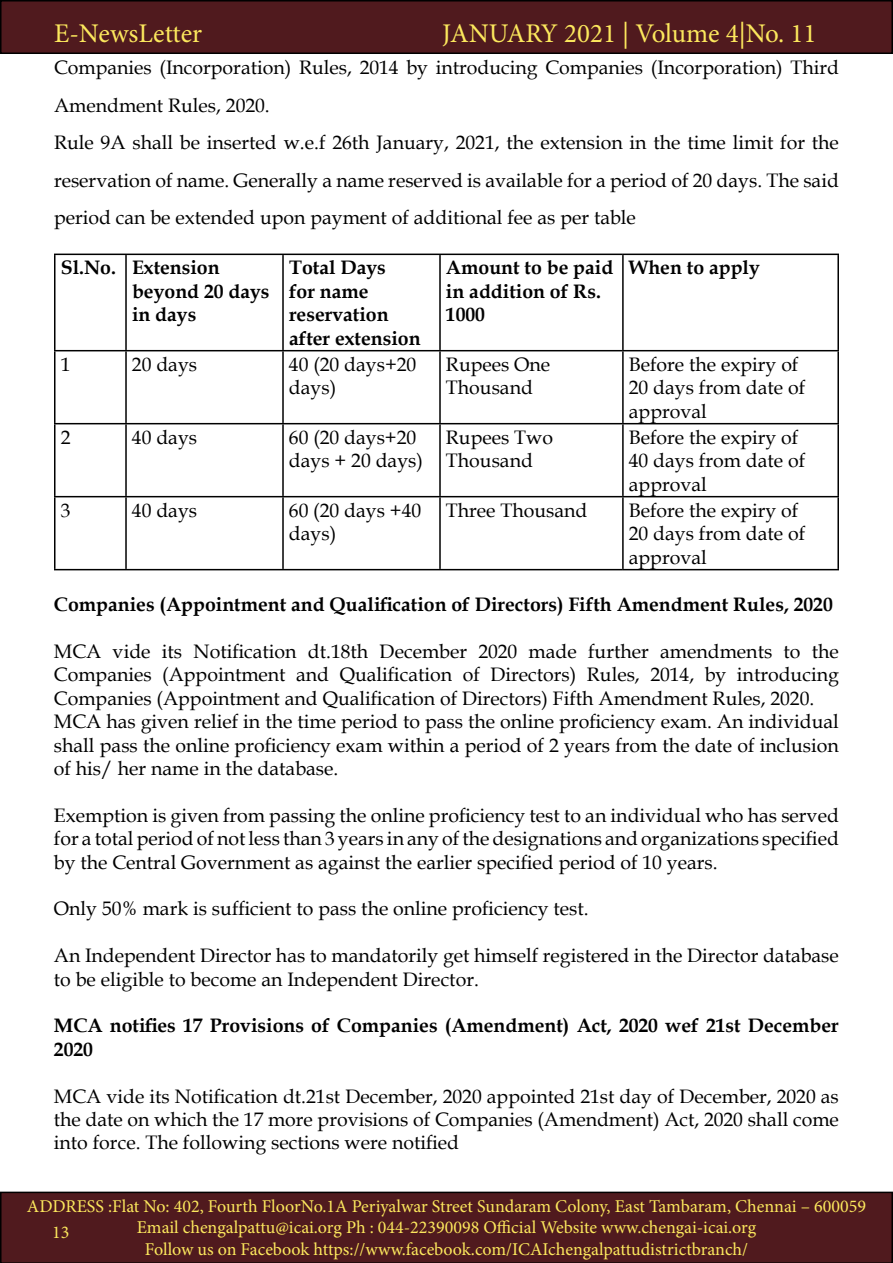
<style>
.page{position:relative;width:893px;height:1263px;background:#fff}
.page>*{position:absolute;margin:0;border:0;box-sizing:border-box;transform-origin:0 0}
.t1{font:27px "Minion Pro";color:#fce85d}
.t2{font:19.5px/23.4px "Book Antiqua";color:#000}
.t3{font:700 19.5px/23.4px "Book Antiqua";color:#000}
.t4{font:18px/21.6px "Minion Pro";color:#fce85d;text-align:center}
</style>
<div class="page">
<div style="left:1px;top:1px;width:891px;height:52px;background:#501a1e"></div>
<div style="left:0;top:0;width:893px;height:54px;border:2px solid #000"></div>
<div style="left:0;top:1191px;width:893px;height:72px;background:#501a1e"></div>
<hr style="left:54px;top:254px;width:72px;height:1px;background:#000">
<hr style="left:54px;top:255px;width:2px;height:95px;background:#000">
<hr style="left:126px;top:254px;width:157px;height:1px;background:#000">
<hr style="left:125px;top:255px;width:2px;height:95px;background:#000">
<hr style="left:283px;top:254px;width:157px;height:1px;background:#000">
<hr style="left:282px;top:255px;width:2px;height:95px;background:#000">
<hr style="left:440px;top:254px;width:183px;height:1px;background:#000">
<hr style="left:439px;top:255px;width:2px;height:95px;background:#000">
<hr style="left:623px;top:254px;width:216px;height:1px;background:#000">
<hr style="left:622px;top:255px;width:2px;height:95px;background:#000">
<hr style="left:837px;top:255px;width:2px;height:95px;background:#000">
<hr style="left:54px;top:350px;width:72px;height:1px;background:#000">
<hr style="left:54px;top:351px;width:2px;height:72px;background:#000">
<hr style="left:126px;top:350px;width:157px;height:1px;background:#000">
<hr style="left:125px;top:351px;width:2px;height:72px;background:#000">
<hr style="left:283px;top:350px;width:157px;height:1px;background:#000">
<hr style="left:282px;top:351px;width:2px;height:72px;background:#000">
<hr style="left:440px;top:350px;width:183px;height:1px;background:#000">
<hr style="left:439px;top:351px;width:2px;height:72px;background:#000">
<hr style="left:623px;top:350px;width:216px;height:1px;background:#000">
<hr style="left:622px;top:351px;width:2px;height:72px;background:#000">
<hr style="left:837px;top:351px;width:2px;height:72px;background:#000">
<hr style="left:54px;top:423px;width:72px;height:1px;background:#000">
<hr style="left:54px;top:424px;width:2px;height:72px;background:#000">
<hr style="left:126px;top:423px;width:157px;height:1px;background:#000">
<hr style="left:125px;top:424px;width:2px;height:72px;background:#000">
<hr style="left:283px;top:423px;width:157px;height:1px;background:#000">
<hr style="left:282px;top:424px;width:2px;height:72px;background:#000">
<hr style="left:440px;top:423px;width:183px;height:1px;background:#000">
<hr style="left:439px;top:424px;width:2px;height:72px;background:#000">
<hr style="left:623px;top:423px;width:216px;height:1px;background:#000">
<hr style="left:622px;top:424px;width:2px;height:72px;background:#000">
<hr style="left:837px;top:424px;width:2px;height:72px;background:#000">
<hr style="left:54px;top:496px;width:72px;height:1px;background:#000">
<hr style="left:54px;top:497px;width:2px;height:72px;background:#000">
<hr style="left:126px;top:496px;width:157px;height:1px;background:#000">
<hr style="left:125px;top:497px;width:2px;height:72px;background:#000">
<hr style="left:283px;top:496px;width:157px;height:1px;background:#000">
<hr style="left:282px;top:497px;width:2px;height:72px;background:#000">
<hr style="left:440px;top:496px;width:183px;height:1px;background:#000">
<hr style="left:439px;top:497px;width:2px;height:72px;background:#000">
<hr style="left:623px;top:496px;width:216px;height:1px;background:#000">
<hr style="left:622px;top:497px;width:2px;height:72px;background:#000">
<hr style="left:837px;top:497px;width:2px;height:72px;background:#000">
<hr style="left:54px;top:569px;width:72px;height:1px;background:#000">
<hr style="left:126px;top:569px;width:157px;height:1px;background:#000">
<hr style="left:283px;top:569px;width:157px;height:1px;background:#000">
<hr style="left:440px;top:569px;width:183px;height:1px;background:#000">
<hr style="left:623px;top:569px;width:216px;height:1px;background:#000">
<h1 class="t1" style="left:54px;top:15px;width:150px">E-NewsLetter</h1>
<h1 class="t1" style="left:442px;top:15px;width:376px">JANUARY 2021 | Volume 4|No. 11</h1>
<p class="t2" style="left:54px;top:48px;width:786px;line-height:37.5px">Companies (Incorporation) Rules, 2014 by introducing Companies (Incorporation) Third Amendment Rules, 2020.<br>Rule 9A shall be inserted w.e.f 26th January, 2021, the extension in the time limit for the reservation of name. Generally a name reserved is available for a period of 20 days. The said period can be extended upon payment of additional fee as per table</p>
<p class="t3" style="left:132px;top:256px;width:139px;text-indent:-71px">Sl.No. Extension beyond 20 days in days</p>
<p class="t3" style="left:289px;top:256px;width:133px">Total Days<br>for name reservation after extension</p>
<p class="t3" style="left:446px;top:256px;width:169px">Amount to be paid in addition of Rs.<br>1000</p>
<p class="t3" style="left:629px;top:256px;width:133px">When to apply</p>
<p class="t2" style="left:61px;top:352px;width:11px">1</p>
<p class="t2" style="left:132px;top:352px;width:67px">20 days</p>
<p class="t2" style="left:289px;top:352px;width:129px">40 (20 days+20 days)</p>
<p class="t2" style="left:446px;top:352px;width:106px">Rupees One<br>Thousand</p>
<p class="t2" style="left:629px;top:352px;width:178px">Before the expiry of<br>20 days from date of approval</p>
<p class="t2" style="left:61px;top:425px;width:11px">2</p>
<p class="t2" style="left:132px;top:425px;width:67px">40 days</p>
<p class="t2" style="left:289px;top:425px;width:135px">60 (20 days+20 days + 20 days)</p>
<p class="t2" style="left:446px;top:425px;width:109px">Rupees Two<br>Thousand</p>
<p class="t2" style="left:629px;top:425px;width:178px">Before the expiry of<br>40 days from date of approval</p>
<p class="t2" style="left:61px;top:498px;width:11px">3</p>
<p class="t2" style="left:132px;top:498px;width:67px">40 days</p>
<p class="t2" style="left:289px;top:498px;width:134px">60 (20 days +40 days)</p>
<p class="t2" style="left:446px;top:498px;width:143px">Three Thousand</p>
<p class="t2" style="left:629px;top:498px;width:178px">Before the expiry of<br>20 days from date of approval</p>
<p class="t3" style="left:54px;top:593px;width:780px">Companies (Appointment and Qualification of Directors) Fifth Amendment Rules, 2020</p>
<p class="t2" style="left:54px;top:639px;width:786px">MCA vide its Notification dt.18th December 2020 made further amendments to the Companies (Appointment and Qualification of Directors) Rules, 2014, by introducing Companies (Appointment and Qualification of Directors) Fifth Amendment Rules, 2020.<br>MCA has given relief in the time period to pass the online proficiency exam. An individual shall pass the online proficiency exam within a period of 2 years from the date of inclusion of his/ her name in the database.</p>
<p class="t2" style="left:54px;top:803px;width:786px;text-align:justify">Exemption is given from passing the online proficiency test to an individual who has served for a total period of not less than 3 years in any of the designations and organizations specified by the Central Government as against the earlier specified period of 10 years.</p>
<p class="t2" style="left:54px;top:897px;width:536px">Only 50% mark is sufficient to pass the online proficiency test.</p>
<p class="t2" style="left:54px;top:943px;width:786px">An Independent Director has to mandatorily get himself registered in the Director database to be eligible to become an Independent Director.</p>
<p class="t3" style="left:54px;top:1014px;width:786px">MCA notifies 17 Provisions of Companies (Amendment) Act, 2020 wef 21st December<br>2020</p>
<p class="t2" style="left:54px;top:1084px;width:786px;text-align:justify">MCA vide its Notification dt.21st December, 2020 appointed 21st day of December, 2020 as the date on which the 17 more provisions of Companies (Amendment) Act, 2020 shall come into force. The following sections were notified</p>
<p class="t4" style="left:27px;top:1195px;width:840px">ADDRESS :Flat No: 402, Fourth FloorNo.1A Periyalwar Street Sundaram Colony, East Tambaram, Chennai – 600059<br>Email chengalpattu@icai.org Ph : 044-22390098 Official Website www.chengai-icai.org<br>Follow us on Facebook https://www.facebook.com/ICAIchengalpattudistrictbranch/</p>
<p class="t4" style="left:52px;top:1221px;width:19px">13</p>
</div>
